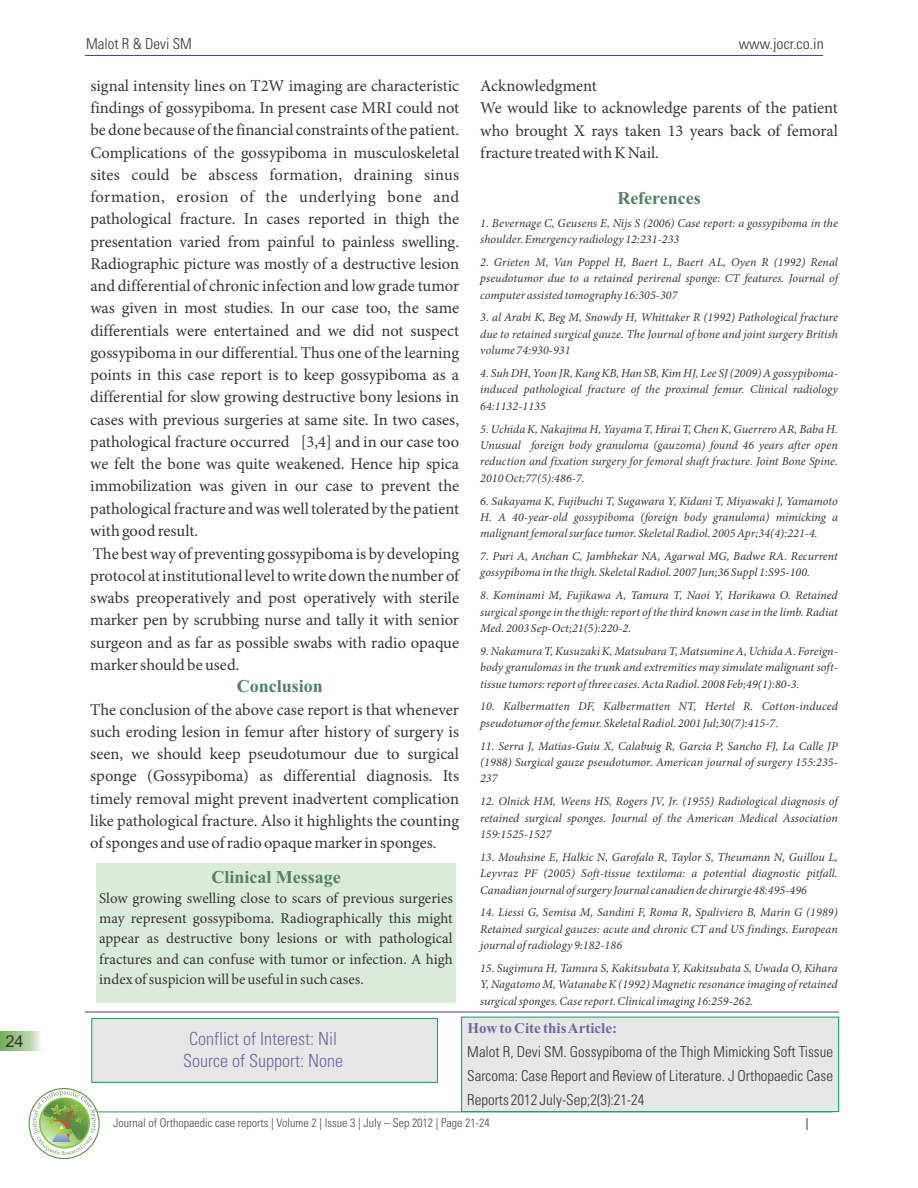
<style>
.page{position:relative;width:918px;height:1188px;background:#fff}
.page>*{position:absolute;margin:0;border:0;box-sizing:border-box;transform-origin:0 0}
.t1{font:300 condensed 18px/21.6px "Univers LT";color:#6e699e;text-align:center}
.t2{font:700 18px "Times New Roman";color:#528066}
.t3{font:16.5px/22.4px "Minion Pro";color:#383336}
.t4{font:16.5px "Arial";color:#383336}
.t5{font:15px/20.2px "Minion Pro";color:#383336;text-align:justify}
.t6{font:300 condensed 15px/24px "Univers LT";color:#383336;text-align:justify}
.t7{font:700 15px "Times New Roman";color:#6e699e}
.t8{font:300 condensed 15px "Univers LT";color:#383336;scale:1.05 1}
.t9{font:italic 12px/16.4px "Minion Pro";color:#383336;text-align:justify}
.t10{font:300 condensed 12px "Univers LT";color:#4a4a4d}
</style>
<div class="page">
<hr style="left:85px;top:55px;width:738px;height:1px;background:#3d4094">
<hr style="left:88px;top:1111px;width:745px;height:1px;background:#528066">
<svg style="left:0;top:1032px;width:41px;height:19px"></svg>
<hr style="left:85px;top:1012px;width:754px;height:1px;background:#3d4094">
<svg style="left:91px;top:1018px;width:347px;height:65px;background:#dde5e2"></svg>
<div style="left:461px;top:1016px;width:378px;height:96px;background:#e6e8e8"></div>
<div style="left:97px;top:863px;width:359px;height:140px;background:#dbebd9"></div>
<svg style="left:29px;top:1088px;width:70px;height:71px"></svg>
<div style="left:29px;top:1088px;width:71px;height:71px;border:1px solid #618f52;border-radius:50%"></div>
<svg style="left:33px;top:1091px;width:63px;height:64px"></svg>
<h2 class="t4" style="left:5px;top:1035px;width:20px">24</h2>
<p class="t6" style="left:86px;top:33px;width:107px">Malot R &amp; Devi SM</p>
<p class="t3" style="left:90px;top:76px;width:370px">signal intensity lines on T2W imaging are characteristic findings of gossypiboma. In present case MRI could not be done because of the financial constraints of the patient.<br>Complications of the gossypiboma in musculoskeletal sites could be abscess formation, draining sinus formation, erosion of the underlying bone and pathological fracture. In cases reported in thigh the presentation varied from painful to painless swelling.<br>Radiographic picture was mostly of a destructive lesion and differential of chronic infection and low grade tumor was given in most studies. In our case too, the same differentials were entertained and we did not suspect gossypiboma in our differential. Thus one of the learning points in this case report is to keep gossypiboma as a differential for slow growing destructive bony lesions in cases with previous surgeries at same site. In two cases, pathological fracture occurred [3,4] and in our case too we felt the bone was quite weakened. Hence hip spica immobilization was given in our case to prevent the pathological fracture and was well tolerated by the patient with good result.<br>The best way of preventing gossypiboma is by developing protocol at institutional level to write down the number of swabs preoperatively and post operatively with sterile marker pen by scrubbing nurse and tally it with senior surgeon and as far as possible swabs with radio opaque marker should be used.</p>
<h1 class="t2" style="left:237px;top:680px;width:88px">Conclusion</h1>
<p class="t3" style="left:90px;top:700px;width:370px;text-align:justify">The conclusion of the above case report is that whenever such eroding lesion in femur after history of surgery is seen, we should keep pseudotumour due to surgical sponge (Gossypiboma) as differential diagnosis. Its timely removal might prevent inadvertent complication like pathological fracture. Also it highlights the counting of sponges and use of radio opaque marker in sponges.</p>
<h1 class="t2" style="left:211px;top:870px;width:131px">Clinical Message</h1>
<p class="t5" style="left:99px;top:889px;width:355px">Slow growing swelling close to scars of previous surgeries may represent gossypiboma. Radiographically this might appear as destructive bony lesions or with pathological fractures and can confuse with tumor or infection. A high index of suspicion will be useful in such cases.</p>
<p class="t8" style="left:739px;top:38px;width:82px">www.jocr.co.in</p>
<h2 class="t3" style="left:480px;top:76px;width:359px">Acknowledgment<br>We would like to acknowledge parents of the patient who brought X rays taken 13 years back of femoral fracture treated with K Nail.</h2>
<h1 class="t2" style="left:617px;top:192px;width:85px">References</h1>
<p class="t9" style="left:480px;top:216px;width:359px">1. Bevernage C, Geusens E, Nijs S (2006) Case report: a gossypiboma in the shoulder. Emergency radiology 12:231-233</p>
<p class="t9" style="left:480px;top:255px;width:359px">2. Grieten M, Van Poppel H, Baert L, Baert AL, Oyen R (1992) Renal pseudotumor due to a retained perirenal sponge: CT features. Journal of computer assisted tomography 16:305-307</p>
<p class="t9" style="left:480px;top:311px;width:359px">3. al Arabi K, Beg M, Snowdy H, Whittaker R (1992) Pathological fracture due to retained surgical gauze. The Journal of bone and joint surgery British volume 74:930-931</p>
<p class="t9" style="left:480px;top:366px;width:359px">4. Suh DH, Yoon JR, Kang KB, Han SB, Kim HJ, Lee SJ (2009) A gossypiboma&shy;induced pathological fracture of the proximal femur. Clinical radiology 64:1132-1135</p>
<p class="t9" style="left:480px;top:422px;width:359px">5. Uchida K, Nakajima H, Yayama T, Hirai T, Chen K, Guerrero AR, Baba H.<br>Unusual foreign body granuloma (gauzoma) found 46 years after open reduction and fixation surgery for femoral shaft fracture. Joint Bone Spine.<br>2010 Oct;77(5):486-7.</p>
<p class="t9" style="left:480px;top:494px;width:359px">6. Sakayama K, Fujibuchi T, Sugawara Y, Kidani T, Miyawaki J, Yamamoto H. A 40-year-old gossypiboma (foreign body granuloma) mimicking a malignant femoral surface tumor. Skeletal Radiol. 2005 Apr;34(4):221-4.</p>
<p class="t9" style="left:480px;top:549px;width:359px">7. Puri A, Anchan C, Jambhekar NA, Agarwal MG, Badwe RA. Recurrent gossypiboma in the thigh. Skeletal Radiol. 2007 Jun;36 Suppl 1:S95-100.</p>
<p class="t9" style="left:480px;top:588px;width:359px">8. Kominami M, Fujikawa A, Tamura T, Naoi Y, Horikawa O. Retained surgical sponge in the thigh: report of the third known case in the limb. Radiat Med. 2003 Sep-Oct;21(5):220-2.</p>
<p class="t9" style="left:480px;top:644px;width:359px">9. Nakamura T, Kusuzaki K, Matsubara T, Matsumine A, Uchida A. Foreign&shy;body granulomas in the trunk and extremities may simulate malignant soft&shy;tissue tumors: report of three cases. Acta Radiol. 2008 Feb;49(1):80-3.</p>
<p class="t9" style="left:480px;top:700px;width:359px">10. Kalbermatten DF, Kalbermatten NT, Hertel R. Cotton-induced pseudotumor of the femur. Skeletal Radiol. 2001 Jul;30(7):415-7.</p>
<p class="t9" style="left:480px;top:739px;width:359px">11. Serra J, Matias-Guiu X, Calabuig R, Garcia P, Sancho FJ, La Calle JP (1988) Surgical gauze pseudotumor. American journal of surgery 155:235- 237</p>
<p class="t9" style="left:480px;top:794px;width:359px">12. Olnick HM, Weens HS, Rogers JV, Jr. (1955) Radiological diagnosis of retained surgical sponges. Journal of the American Medical Association 159:1525-1527</p>
<p class="t9" style="left:480px;top:850px;width:359px">13. Mouhsine E, Halkic N, Garofalo R, Taylor S, Theumann N, Guillou L, Leyvraz PF (2005) Soft-tissue textiloma: a potential diagnostic pitfall.<br>Canadian journal of surgery Journal canadien de chirurgie 48:495-496</p>
<p class="t9" style="left:480px;top:905px;width:359px">14. Liessi G, Semisa M, Sandini F, Roma R, Spaliviero B, Marin G (1989)<br>Retained surgical gauzes: acute and chronic CT and US findings. European journal of radiology 9:182-186</p>
<p class="t9" style="left:480px;top:961px;width:359px">15. Sugimura H, Tamura S, Kakitsubata Y, Kakitsubata S, Uwada O, Kihara Y, Nagatomo M, Watanabe K (1992) Magnetic resonance imaging of retained surgical sponges. Case report. Clinical imaging 16:259-262.</p>
<h1 class="t1" style="left:183px;top:1030px;width:161px">Conflict of Interest: Nil<br>Source of Support: None</h1>
<p class="t7" style="left:467px;top:1023px;width:151px">How to Cite this Article:</p>
<p class="t6" style="left:467px;top:1041px;width:367px">Malot R, Devi SM. Gossypiboma of the Thigh Mimicking Soft Tissue Sarcoma: Case Report and Review of Literature. J Orthopaedic Case Reports 2012 July-Sep;2(3):21-24</p>
<p class="t10" style="left:113px;top:1118px;width:378px">Journal of Orthopaedic case reports | Volume 2 | Issue 3 | July – Sep 2012 | Page 21-24</p>
</div>
